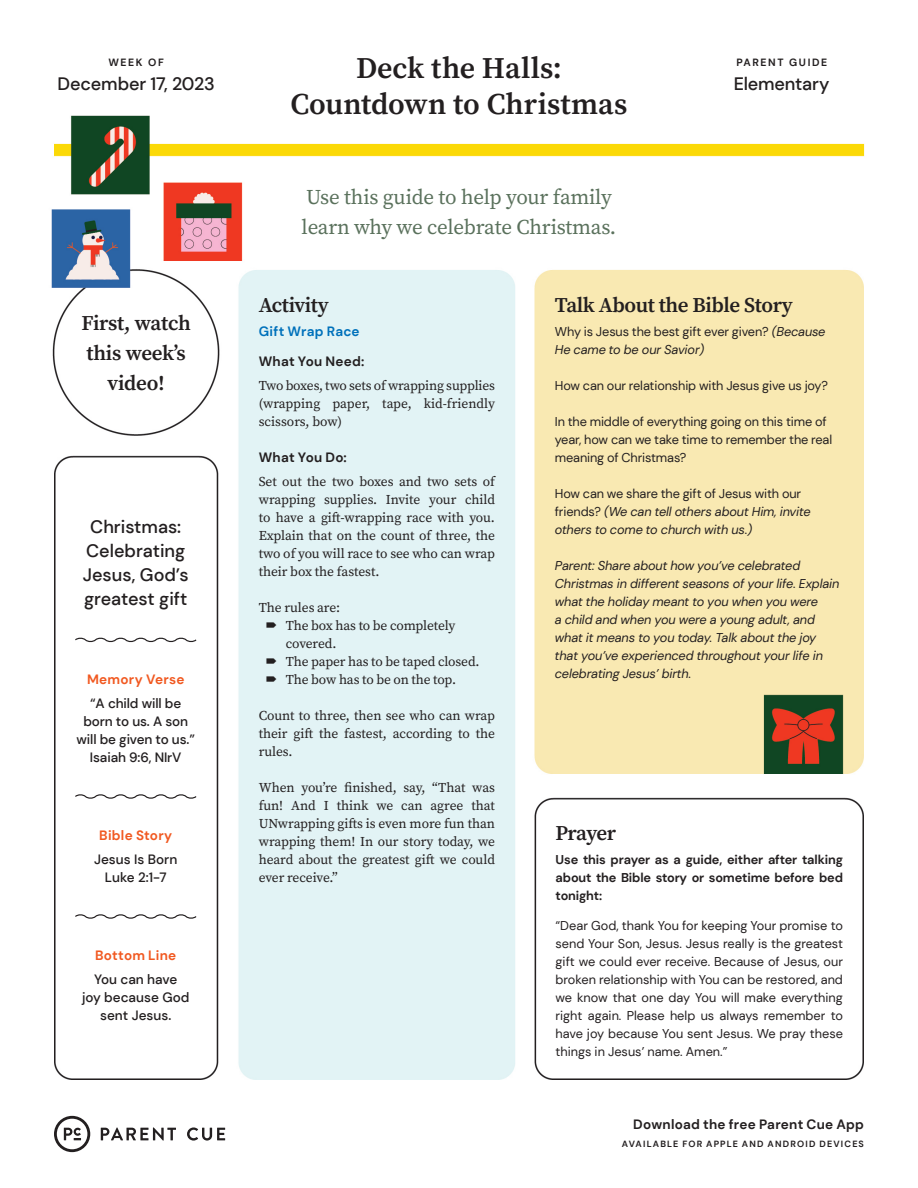
<style>
.page{position:relative;width:918px;height:1188px;background:#fff}
.page>*{position:absolute;margin:0;border:0;box-sizing:border-box;transform-origin:0 0}
.t1{font:600 30px/36px "Source Serif Pro";color:#231f20;text-align:center}
.t2{font:600 21px/30px "Source Serif Pro";letter-spacing:-.02em;color:#231f20;text-align:center}
.t3{font:21px/30px "Source Serif Pro";letter-spacing:-.01em;color:#5a715c}
.t4{font:500 18px/24px "DM Sans";color:#231f20;text-align:center}
.t5{font:13.5px/18px "Source Serif Pro";letter-spacing:-.005em;color:#231f20;text-align:justify}
.t6{font:500 13.5px/18px "DM Sans";letter-spacing:-.01em;color:#231f20;text-align:center}
.t7{font:700 13.5px "DM Sans";letter-spacing:.015em;color:#231f20}
.t8{font:700 13.5px "DM Sans";letter-spacing:.02em;color:#f15921}
.t9{font:700 13.5px "DM Sans";letter-spacing:.02em;color:#0071bb}
.t10{font:12.75px/18px "DM Sans";letter-spacing:-.01em;color:#231f20}
.t11{font:italic 12.75px/18px "DM Sans";letter-spacing:-.01em;color:#231f20}
.t12{font:700 12.75px/18px "DM Sans";letter-spacing:-.01em;color:#231f20;text-align:justify}
.t13{font:700 10.5px "DM Sans";letter-spacing:.15em;color:#231f20}
.t14{font:700 9px "DM Sans";letter-spacing:.13em;color:#231f20}
.s1{font-style:italic}
.s2{font-style:normal}
</style>
<div class="page">
<img style="left:51px;top:115px;width:814px;height:1038px">
<svg style="left:101px;top:1127px;width:75px;height:14px"></svg>
<svg style="left:187px;top:1127px;width:38px;height:14px"></svg>
<svg style="left:54px;top:1116px;width:36px;height:36px"></svg>
<svg style="left:74px;top:636px;width:124px;height:8px"></svg>
<svg style="left:74px;top:793px;width:124px;height:7px"></svg>
<svg style="left:74px;top:913px;width:124px;height:7px"></svg>
<svg style="left:267px;top:622px;width:9px;height:6px"></svg>
<svg style="left:267px;top:658px;width:9px;height:6px"></svg>
<svg style="left:267px;top:676px;width:9px;height:6px"></svg>
<p class="t13" style="left:108px;top:56px;width:57px">WEEK OF</p>
<h3 class="t4" style="left:58px;top:72px;width:159px">December 17, 2023</h3>
<h2 class="t2" style="left:81px;top:308px;width:111px">First, watch this week’s video!</h2>
<h3 class="t4" style="left:83px;top:515px;width:107px">Christmas:<br>Celebrating<br>Jesus, God’s greatest gift</h3>
<p class="t8" style="left:87px;top:671px;width:99px">Memory Verse</p>
<p class="t6" style="left:77px;top:694px;width:120px">“A child will be born to us. A son will be given to us.”<br>Isaiah 9:6, NIrV</p>
<p class="t8" style="left:99px;top:827px;width:75px">Bible Story</p>
<p class="t6" style="left:94px;top:850px;width:85px">Jesus Is Born<br>Luke 2:1-7</p>
<p class="t8" style="left:95px;top:947px;width:83px">Bottom Line</p>
<p class="t6" style="left:82px;top:970px;width:109px">You can have<br>joy because God sent Jesus.</p>
<h1 class="t1" style="left:290px;top:50px;width:339px">Deck the Halls:<br>Countdown to Christmas</h1>
<h2 class="t3" style="left:302px;top:182px;width:316px">Use this guide to help your family learn why we celebrate Christmas.</h2>
<p class="t13" style="left:736px;top:56px;width:92px">PARENT GUIDE</p>
<h3 class="t4" style="left:734px;top:72px;width:97px">Elementary</h3>
<h2 class="t2" style="left:259px;top:290px;width:71px">Activity</h2>
<p class="t9" style="left:259px;top:323px;width:102px">Gift Wrap Race</p>
<p class="t7" style="left:259px;top:353px;width:107px">What You Need:</p>
<p class="t5" style="left:259px;top:376px;width:238px">Two boxes, two sets of wrapping supplies (wrapping paper, tape, kid-friendly scissors, bow)</p>
<p class="t7" style="left:259px;top:449px;width:90px">What You Do:</p>
<p class="t5" style="left:259px;top:472px;width:238px">Set out the two boxes and two sets of wrapping supplies. Invite your child to have a gift-wrapping race with you.<br>Explain that on the count of three, the two of you will race to see who can wrap their box the fastest.</p>
<p class="t5" style="left:286px;top:598px;width:195px;text-align:left;text-indent:-27px">The rules are:<br>The box has to be completely covered.<br>The paper has to be taped closed.<br>The bow has to be on the top.</p>
<p class="t5" style="left:259px;top:706px;width:238px">Count to three, then see who can wrap their gift the fastest, according to the rules.</p>
<p class="t5" style="left:259px;top:778px;width:238px">When you’re finished, say, “That was fun! And I think we can agree that UNwrapping gifts is even more fun than wrapping them! In our story today, we heard about the greatest gift we could ever receive.”</p>
<h2 class="t2" style="left:555px;top:290px;width:240px">Talk About the Bible Story</h2>
<p class="t10" style="left:555px;top:322px;width:272px">Why is Jesus the best gift ever given? <span class="s1">(Because<br>He came to be our Savior)</span></p>
<p class="t10" style="left:555px;top:377px;width:275px">How can our relationship with Jesus give us joy?</p>
<p class="t10" style="left:555px;top:413px;width:279px">In the middle of everything going on this time of year, how can we take time to remember the real meaning of Christmas?</p>
<p class="t11" style="left:555px;top:485px;width:257px"><span class="s2">How can we share the gift of Jesus with our friends?</span> (We can tell others about Him, invite others to come to church with us.)</p>
<p class="t11" style="left:555px;top:557px;width:286px">Parent: Share about how you’ve celebrated Christmas in different seasons of your life. Explain what the holiday meant to you when you were<br>a child and when you were a young adult, and what it means to you today. Talk about the joy that you’ve experienced throughout your life in celebrating Jesus’ birth.</p>
<h2 class="t2" style="left:556px;top:818px;width:62px">Prayer</h2>
<p class="t12" style="left:556px;top:851px;width:289px">Use this prayer as a guide, either after talking about the Bible story or sometime before bed tonight:</p>
<p class="t10" style="left:556px;top:917px;width:289px;text-align:justify">“Dear God, thank You for keeping Your promise to send Your Son, Jesus. Jesus really is the greatest gift we could ever receive. Because of Jesus, our broken relationship with You can be restored, and we know that one day You will make everything right again. Please help us always remember to have joy because You sent Jesus. We pray these things in Jesus’ name. Amen.”</p>
<p class="t7" style="left:633px;top:1116px;width:232px">Download the free Parent Cue App</p>
<p class="t14" style="left:622px;top:1138px;width:244px">AVAILABLE FOR APPLE AND ANDROID DEVICES</p>
</div>
